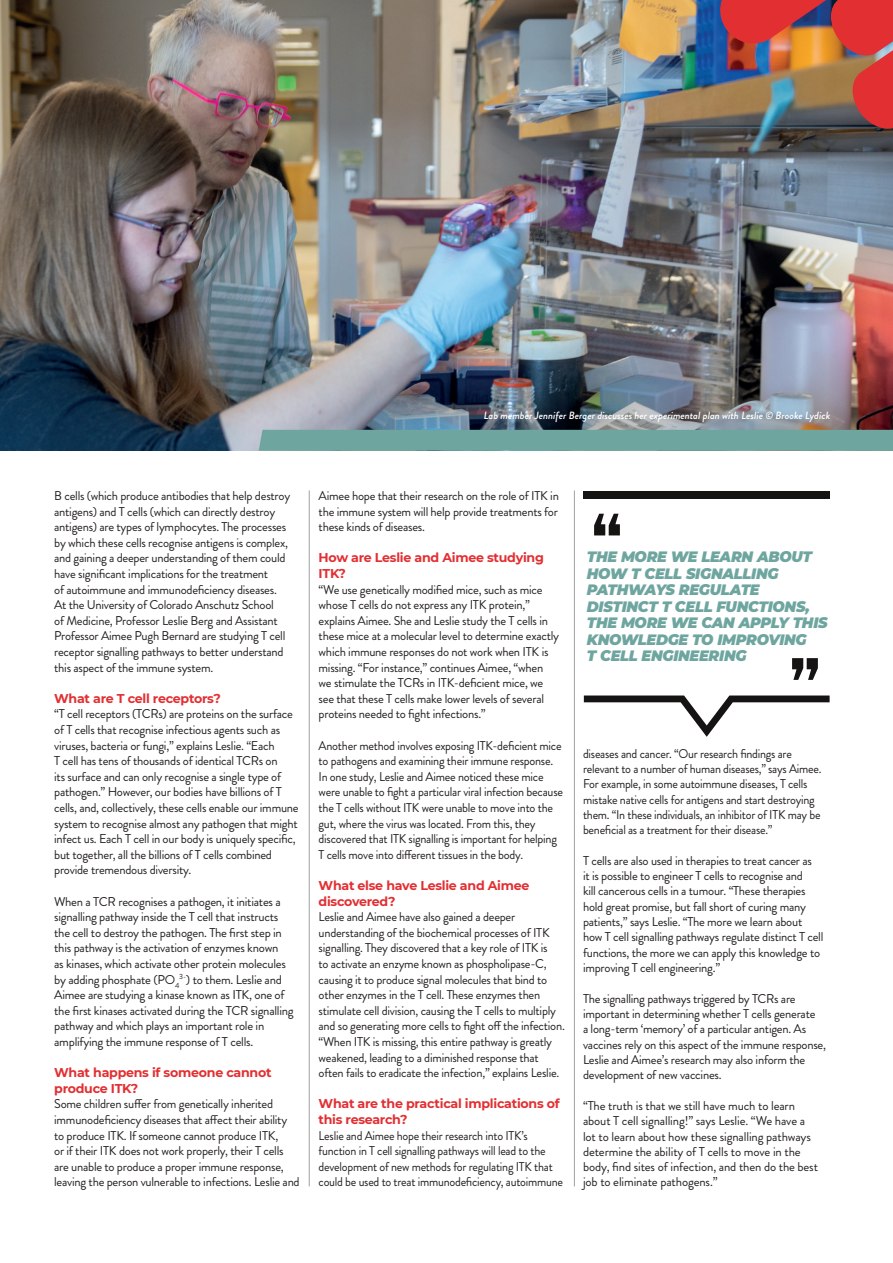
<style>
.page{position:relative;width:893px;height:1263px;background:#fff}
.page>*{position:absolute;margin:0;border:0;box-sizing:border-box;transform-origin:0 0}
.t1{font:italic 900 15px/16.5px "Montserrat";letter-spacing:-.02em;color:#6ea69f}
.t2{font:12.75px/15.6px "Brandon Grotesque";letter-spacing:-.02em;color:#231f20}
.t3{font:12.75px/15.3px "Brandon Grotesque";letter-spacing:-.02em;color:#231f20;scale:.95 1}
.t4{font:12.75px/15.6px "Brandon Grotesque";letter-spacing:-.02em;color:#231f20;scale:.96 1}
.t5{font:700 12.75px/15.6px "Montserrat";letter-spacing:-.02em;color:#e22f32}
.t6{font:italic 500 10.5px "Brandon Grotesque";color:#fff}
</style>
<div class="page">
<img style="left:0;top:0;width:893px;height:451px">
<div style="left:259px;top:430px;width:634px;height:21px;background:#6ea69f"></div>
<hr style="left:309px;top:490px;width:1px;height:696px;background:#a0a1a5">
<hr style="left:574px;top:490px;width:1px;height:696px;background:#a0a1a5">
<img style="left:716px;top:0;width:177px;height:133px">
<div style="left:583px;top:491px;width:246px;height:7px;background:#161412"></div>
<svg style="left:594px;top:514px;width:26px;height:21px"></svg>
<svg style="left:584px;top:695px;width:246px;height:42px"></svg>
<svg style="left:792px;top:658px;width:26px;height:22px"></svg>
<p class="t6" style="left:484px;top:408px;width:348px">Lab member Jennifer Berger discusses her experimental plan with Leslie © Brooke Lydick</p>
<p class="t2" style="left:54px;top:488px;width:238px">B cells (which produce antibodies that help destroy antigens) and T cells (which can directly destroy antigens) are types of lymphocytes. The processes by which these cells recognise antigens is complex, and gaining a deeper understanding of them could have significant implications for the treatment<br>of autoimmune and immunodeficiency diseases.<br>At the University of Colorado Anschutz School<br>of Medicine, Professor Leslie Berg and Assistant Professor Aimee Pugh Bernard are studying T cell receptor signalling pathways to better understand this aspect of the immune system.</p>
<p class="t5" style="left:54px;top:690px;width:168px">What are T cell receptors?</p>
<p class="t2" style="left:54px;top:706px;width:246px">“T cell receptors (TCRs) are proteins on the surface of T cells that recognise infectious agents such as viruses, bacteria or fungi,” explains Leslie. “Each<br>T cell has tens of thousands of identical TCRs on<br>its surface and can only recognise a single type of pathogen.” However, our bodies have billions of T cells, and, collectively, these cells enable our immune system to recognise almost any pathogen that might infect us. Each T cell in our body is uniquely specific, but together, all the billions of T cells combined provide tremendous diversity.</p>
<p class="t2" style="left:54px;top:893px;width:241px">When a TCR recognises a pathogen, it initiates a signalling pathway inside the T cell that instructs the cell to destroy the pathogen. The first step in this pathway is the activation of enzymes known<br>as kinases, which activate other protein molecules by adding phosphate (PO<sub>4</sub><sup>3-</sup>) to them. Leslie and Aimee are studying a kinase known as ITK, one of the first kinases activated during the TCR signalling pathway and which plays an important role in amplifying the immune response of T cells.</p>
<p class="t5" style="left:54px;top:1064px;width:219px">What happens if someone cannot produce ITK?</p>
<p class="t2" style="left:54px;top:1096px;width:247px">Some children suffer from genetically inherited immunodeficiency diseases that affect their ability to produce ITK. If someone cannot produce ITK,<br>or if their ITK does not work properly, their T cells are unable to produce a proper immune response, leaving the person vulnerable to infections. Leslie and</p>
<p class="t2" style="left:319px;top:488px;width:242px;text-align:justify">Aimee hope that their research on the role of ITK in the immune system will help provide treatments for these kinds of diseases.</p>
<p class="t5" style="left:319px;top:549px;width:227px">How are Leslie and Aimee studying<br>ITK?</p>
<p class="t2" style="left:319px;top:581px;width:242px">“We use genetically modified mice, such as mice whose T cells do not express any ITK protein,” explains Aimee. She and Leslie study the T cells in these mice at a molecular level to determine exactly which immune responses do not work when ITK is missing. “For instance,” continues Aimee, “when we stimulate the TCRs in ITK-deficient mice, we see that these T cells make lower levels of several proteins needed to fight infections.”</p>
<p class="t4" style="left:319px;top:737px;width:256px">Another method involves exposing ITK-deficient mice to pathogens and examining their immune response.<br>In one study, Leslie and Aimee noticed these mice were unable to fight a particular viral infection because the T cells without ITK were unable to move into the gut, where the virus was located. From this, they discovered that ITK signalling is important for helping T cells move into different tissues in the body.</p>
<p class="t5" style="left:319px;top:877px;width:212px">What else have Leslie and Aimee discovered?</p>
<p class="t2" style="left:319px;top:909px;width:248px">Leslie and Aimee have also gained a deeper understanding of the biochemical processes of ITK signalling. They discovered that a key role of ITK is<br>to activate an enzyme known as phospholipase-C, causing it to produce signal molecules that bind to other enzymes in the T cell. These enzymes then stimulate cell division, causing the T cells to multiply and so generating more cells to fight off the infection. “When ITK is missing, this entire pathway is greatly weakened, leading to a diminished response that often fails to eradicate the infection,” explains Leslie.</p>
<p class="t5" style="left:319px;top:1095px;width:243px">What are the practical implications of this research?</p>
<p class="t3" style="left:319px;top:1128px;width:259px">Leslie and Aimee hope their research into ITK’s function in T cell signalling pathways will lead to the development of new methods for regulating ITK that could be used to treat immunodeficiency, autoimmune</p>
<p class="t1" style="left:587px;top:548px;width:242px">THE MORE WE LEARN ABOUT<br>HOW T CELL SIGNALLING<br>PATHWAYS REGULATE<br>DISTINCT T CELL FUNCTIONS,<br>THE MORE WE CAN APPLY THIS<br>KNOWLEDGE TO IMPROVING<br>T CELL ENGINEERING</p>
<p class="t3" style="left:583px;top:746px;width:252px">diseases and cancer. “Our research findings are relevant to a number of human diseases,” says Aimee.<br>For example, in some autoimmune diseases, T cells mistake native cells for antigens and start destroying them. “In these individuals, an inhibitor of ITK may be beneficial as a treatment for their disease.”</p>
<p class="t2" style="left:583px;top:853px;width:242px">T cells are also used in therapies to treat cancer as<br>it is possible to engineer T cells to recognise and<br>kill cancerous cells in a tumour. “These therapies hold great promise, but fall short of curing many patients,” says Leslie. “The more we learn about how T cell signalling pathways regulate distinct T cell functions, the more we can apply this knowledge to improving T cell engineering.”</p>
<p class="t2" style="left:583px;top:991px;width:245px">The signalling pathways triggered by TCRs are important in determining whether T cells generate<br>a long-term ‘memory’ of a particular antigen. As vaccines rely on this aspect of the immune response, Leslie and Aimee’s research may also inform the development of new vaccines.</p>
<p class="t2" style="left:583px;top:1098px;width:237px">“The truth is that we still have much to learn about T cell signalling!” says Leslie. “We have a lot to learn about how these signalling pathways determine the ability of T cells to move in the body, find sites of infection, and then do the best job to eliminate pathogens.”</p>
</div>
